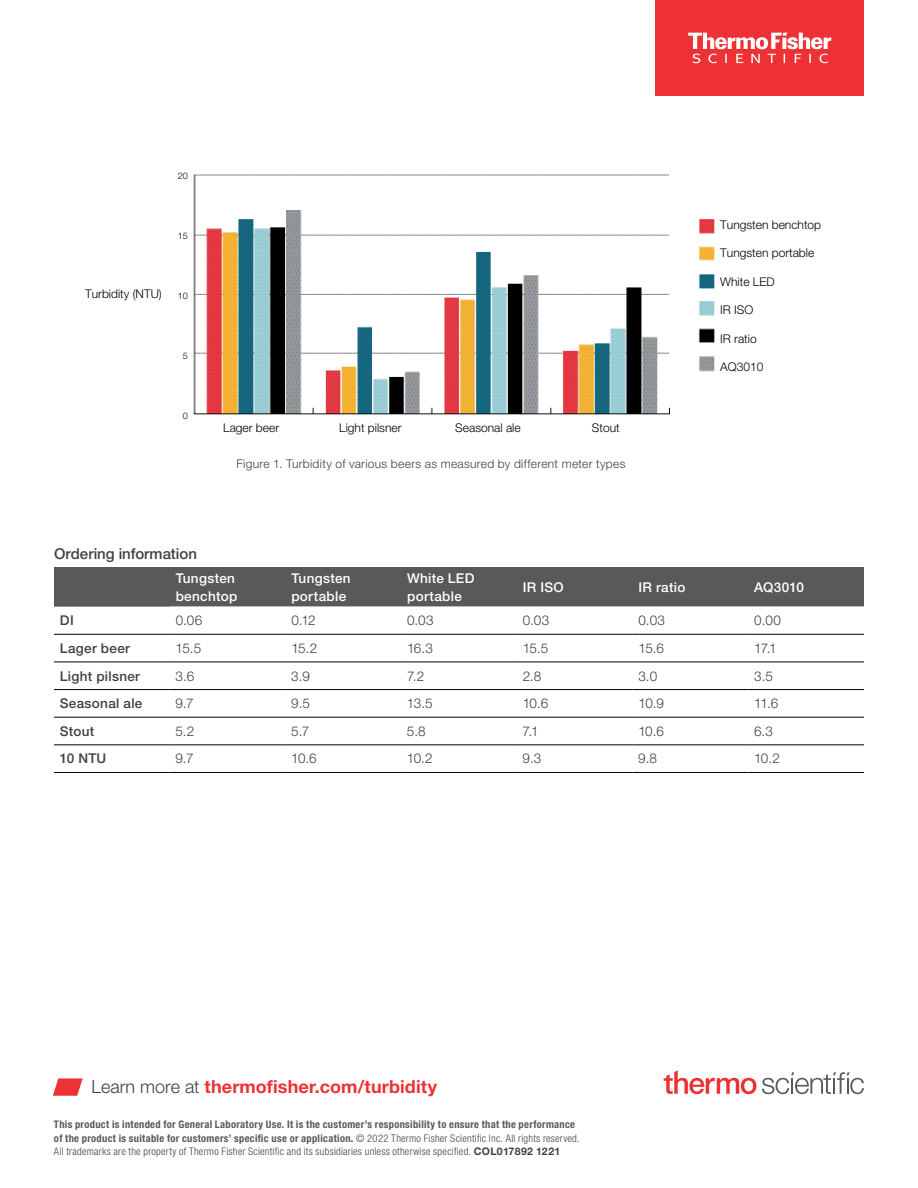
<style>
.page{position:relative;width:918px;height:1188px;background:#fff}
.page>*{position:absolute;margin:0;border:0;box-sizing:border-box;transform-origin:0 0}
.t1{font:700 18px "Helvetica Neue LTW1 G";letter-spacing:.01em;color:#ee3134}
.t2{font:500 15px "Helvetica Neue LTW1 G";color:#414042}
.t3{font:300 13.5px "Helvetica Neue LTW1 G";letter-spacing:-.04em;color:#414042}
.t4{font:500 13.5px/18px "Helvetica Neue LTW1 G";letter-spacing:.025em;color:#fff}
.t5{font:500 13.5px "Helvetica Neue LTW1 G";letter-spacing:.025em;color:#414042}
.t6{font:300 12px "Helvetica Neue LTW1 G";color:#000}
.t7{font:300 12px "Helvetica Neue LTW1 G";letter-spacing:.025em;color:#414042}
.t8{font:700 condensed 10.5px/13.5px "Helvetica Neue LTW1 G";letter-spacing:.03em;color:#58595b}
.t9{font:300 9px "Helvetica Neue LTW1 G";color:#000}
.s1{font-weight:300;color:#414042}
.s2{color:#414042}
.s3{font-stretch:normal;color:#414042}
</style>
<div class="page">
<svg style="left:53px;top:1078px;width:30px;height:18px"></svg>
<div style="left:656px;top:0;width:208px;height:96px;background:#ee3134"></div>
<svg style="left:688px;top:33px;width:143px;height:30px"></svg>
<svg style="left:664px;top:1070px;width:200px;height:24px"></svg>
<img style="left:193px;top:174px;width:522px;height:241px">
<div style="left:54px;top:567px;width:116px;height:40px;background:#58595b"></div>
<div style="left:170px;top:567px;width:694px;height:40px;background:#58595b"></div>
<svg style="left:54px;top:633px;width:810px;height:112px"></svg>
<hr style="left:54px;top:634px;width:116px;height:1px;background:#000">
<hr style="left:170px;top:634px;width:115px;height:1px;background:#000">
<hr style="left:285px;top:634px;width:116px;height:1px;background:#000">
<hr style="left:401px;top:634px;width:116px;height:1px;background:#000">
<hr style="left:517px;top:634px;width:116px;height:1px;background:#000">
<hr style="left:633px;top:634px;width:115px;height:1px;background:#000">
<hr style="left:748px;top:634px;width:116px;height:1px;background:#000">
<hr style="left:54px;top:662px;width:116px;height:1px;background:#000">
<hr style="left:170px;top:662px;width:115px;height:1px;background:#000">
<hr style="left:285px;top:662px;width:116px;height:1px;background:#000">
<hr style="left:401px;top:662px;width:116px;height:1px;background:#000">
<hr style="left:517px;top:662px;width:116px;height:1px;background:#000">
<hr style="left:633px;top:662px;width:115px;height:1px;background:#000">
<hr style="left:748px;top:662px;width:116px;height:1px;background:#000">
<hr style="left:54px;top:689px;width:116px;height:1px;background:#000">
<hr style="left:170px;top:689px;width:115px;height:1px;background:#000">
<hr style="left:285px;top:689px;width:116px;height:1px;background:#000">
<hr style="left:401px;top:689px;width:116px;height:1px;background:#000">
<hr style="left:517px;top:689px;width:116px;height:1px;background:#000">
<hr style="left:633px;top:689px;width:115px;height:1px;background:#000">
<hr style="left:748px;top:689px;width:116px;height:1px;background:#000">
<hr style="left:54px;top:717px;width:116px;height:1px;background:#000">
<hr style="left:170px;top:717px;width:115px;height:1px;background:#000">
<hr style="left:285px;top:717px;width:116px;height:1px;background:#000">
<hr style="left:401px;top:717px;width:116px;height:1px;background:#000">
<hr style="left:517px;top:717px;width:116px;height:1px;background:#000">
<hr style="left:633px;top:717px;width:115px;height:1px;background:#000">
<hr style="left:748px;top:717px;width:116px;height:1px;background:#000">
<hr style="left:54px;top:745px;width:116px;height:1px;background:#000">
<hr style="left:170px;top:745px;width:115px;height:1px;background:#000">
<hr style="left:285px;top:745px;width:116px;height:1px;background:#000">
<hr style="left:401px;top:745px;width:116px;height:1px;background:#000">
<hr style="left:517px;top:745px;width:116px;height:1px;background:#000">
<hr style="left:633px;top:745px;width:115px;height:1px;background:#000">
<hr style="left:748px;top:745px;width:116px;height:1px;background:#000">
<hr style="left:54px;top:772px;width:116px;height:1px;background:#000">
<hr style="left:170px;top:772px;width:115px;height:1px;background:#000">
<hr style="left:285px;top:772px;width:116px;height:1px;background:#000">
<hr style="left:401px;top:772px;width:116px;height:1px;background:#000">
<hr style="left:517px;top:772px;width:116px;height:1px;background:#000">
<hr style="left:633px;top:772px;width:115px;height:1px;background:#000">
<hr style="left:748px;top:772px;width:116px;height:1px;background:#000">
<p class="t9" style="left:178px;top:170px;width:12px">20</p>
<p class="t9" style="left:178px;top:230px;width:12px">15</p>
<p class="t6" style="left:85px;top:287px;width:78px">Turbidity (NTU)</p>
<p class="t9" style="left:178px;top:290px;width:12px">10</p>
<p class="t9" style="left:183px;top:350px;width:7px">5</p>
<p class="t9" style="left:183px;top:410px;width:7px">0</p>
<p class="t6" style="left:223px;top:421px;width:57px">Lager beer</p>
<p class="t6" style="left:339px;top:421px;width:64px">Light pilsner</p>
<p class="t6" style="left:455px;top:421px;width:67px">Seasonal ale</p>
<p class="t6" style="left:592px;top:421px;width:29px">Stout</p>
<p class="t7" style="left:237px;top:456px;width:391px">Figure 1. Turbidity of various beers as measured by different meter types</p>
<p class="t6" style="left:720px;top:217px;width:102px">Tungsten benchtop</p>
<p class="t6" style="left:720px;top:246px;width:96px">Tungsten portable</p>
<p class="t6" style="left:720px;top:274px;width:56px">White LED</p>
<p class="t6" style="left:720px;top:303px;width:35px">IR ISO</p>
<p class="t6" style="left:720px;top:331px;width:38px">IR ratio</p>
<p class="t6" style="left:720px;top:360px;width:45px">AQ3010</p>
<h2 class="t2" style="left:54px;top:544px;width:145px">Ordering information</h2>
<p class="t4" style="left:176px;top:569px;width:63px">Tungsten benchtop</p>
<p class="t4" style="left:291px;top:569px;width:61px">Tungsten portable</p>
<p class="t4" style="left:407px;top:569px;width:69px">White LED portable</p>
<p class="t4" style="left:523px;top:578px;width:42px">IR ISO</p>
<p class="t4" style="left:639px;top:578px;width:48px">IR ratio</p>
<p class="t4" style="left:754px;top:578px;width:51px">AQ3010</p>
<p class="t5" style="left:60px;top:612px;width:15px">DI</p>
<p class="t3" style="left:176px;top:612px;width:28px">0.06</p>
<p class="t3" style="left:291px;top:612px;width:26px">0.12</p>
<p class="t3" style="left:407px;top:612px;width:28px">0.03</p>
<p class="t3" style="left:523px;top:612px;width:28px">0.03</p>
<p class="t3" style="left:639px;top:612px;width:28px">0.03</p>
<p class="t3" style="left:754px;top:612px;width:28px">0.00</p>
<p class="t5" style="left:60px;top:640px;width:72px">Lager beer</p>
<p class="t3" style="left:176px;top:640px;width:27px">15.5</p>
<p class="t3" style="left:291px;top:640px;width:27px">15.2</p>
<p class="t3" style="left:407px;top:640px;width:27px">16.3</p>
<p class="t3" style="left:523px;top:640px;width:27px">15.5</p>
<p class="t3" style="left:638px;top:640px;width:27px">15.6</p>
<p class="t3" style="left:754px;top:640px;width:24px">17.1</p>
<p class="t5" style="left:60px;top:668px;width:82px">Light pilsner</p>
<p class="t3" style="left:176px;top:667px;width:20px">3.6</p>
<p class="t3" style="left:291px;top:667px;width:20px">3.9</p>
<p class="t3" style="left:407px;top:667px;width:19px">7.2</p>
<p class="t3" style="left:523px;top:667px;width:20px">2.8</p>
<p class="t3" style="left:638px;top:667px;width:20px">3.0</p>
<p class="t3" style="left:754px;top:667px;width:20px">3.5</p>
<p class="t5" style="left:60px;top:695px;width:84px">Seasonal ale</p>
<p class="t3" style="left:176px;top:695px;width:20px">9.7</p>
<p class="t3" style="left:291px;top:695px;width:20px">9.5</p>
<p class="t3" style="left:407px;top:695px;width:27px">13.5</p>
<p class="t3" style="left:523px;top:695px;width:27px">10.6</p>
<p class="t3" style="left:638px;top:695px;width:27px">10.9</p>
<p class="t3" style="left:754px;top:695px;width:26px">11.6</p>
<p class="t5" style="left:60px;top:723px;width:36px">Stout</p>
<p class="t3" style="left:176px;top:723px;width:20px">5.2</p>
<p class="t3" style="left:291px;top:723px;width:20px">5.7</p>
<p class="t3" style="left:407px;top:723px;width:20px">5.8</p>
<p class="t3" style="left:523px;top:723px;width:17px">7.1</p>
<p class="t3" style="left:638px;top:723px;width:27px">10.6</p>
<p class="t3" style="left:754px;top:723px;width:20px">6.3</p>
<p class="t5" style="left:60px;top:751px;width:48px">10 NTU</p>
<p class="t3" style="left:175px;top:750px;width:20px">9.7</p>
<p class="t3" style="left:291px;top:750px;width:27px">10.6</p>
<p class="t3" style="left:407px;top:750px;width:27px">10.2</p>
<p class="t3" style="left:523px;top:750px;width:20px">9.3</p>
<p class="t3" style="left:638px;top:750px;width:20px">9.8</p>
<p class="t3" style="left:754px;top:750px;width:27px">10.2</p>
<h1 class="t1" style="left:92px;top:1076px;width:347px"><span class="s1">Learn more at</span> thermofisher.com/turbidity</h1>
<p class="t8" style="left:54px;top:1118px;width:527px">This product is intended for General Laboratory Use. It is the customer’s responsibility to ensure that the performance of the product is suitable for customers’ specific use or application<span class="s2">.</span> <span class="s1">© 2022 Thermo Fisher Scientific Inc. All rights reserved.<br>All trademarks are the property of Thermo Fisher Scientific and its subsidiaries unless otherwise specified.</span> <span class="s3">COL017892 1221</span></p>
</div>
